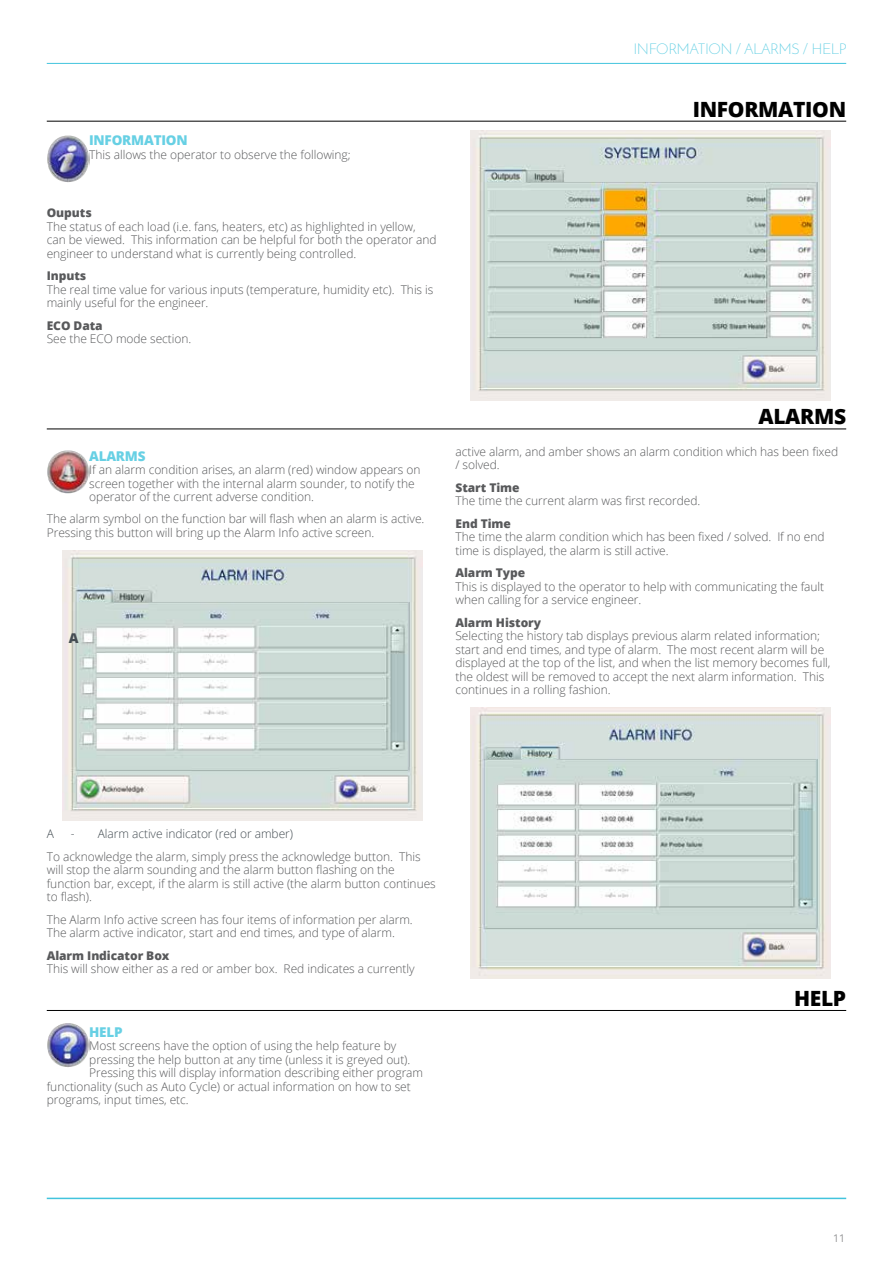
<style>
.page{position:relative;width:893px;height:1263px;background:#fff}
.page>*{position:absolute;margin:0;border:0;box-sizing:border-box;transform-origin:0 0}
.t1{font:800 21px "Open Sans";letter-spacing:-.015em;color:#000}
.t2{font:300 15px "Josefin Sans";letter-spacing:-.03em;color:#67d0e4}
.t3{font:800 13.5px "Open Sans";letter-spacing:-.015em;color:#67d0e4}
.t4{font:800 13.5px "Open Sans";color:#444d53}
.t5{font:300 12px/13.5px "Open Sans";letter-spacing:-.005em;color:#58595b}
.t6{font:800 12px "Open Sans";letter-spacing:-.005em;color:#58595b}
.t7{font:300 12px "Open Sans";letter-spacing:-.005em;color:#444d53}
.t8{font:300 10.5px "Open Sans";color:#58595b}
</style>
<div class="page">
<hr style="left:47px;top:63px;width:799px;height:1px;background:#42c4dd">
<hr style="left:47px;top:121px;width:799px;height:1px;background:#000">
<img style="left:47px;top:135px;width:42px;height:47px">
<hr style="left:47px;top:1198px;width:799px;height:1px;background:#42c4dd">
<img style="left:471px;top:131px;width:360px;height:270px">
<hr style="left:47px;top:429px;width:799px;height:1px;background:#000">
<img style="left:47px;top:450px;width:42px;height:44px">
<img style="left:471px;top:708px;width:360px;height:270px">
<img style="left:62px;top:551px;width:360px;height:270px">
<hr style="left:47px;top:1010px;width:799px;height:1px;background:#000">
<img style="left:47px;top:1024px;width:42px;height:43px">
<p class="t3" style="left:89px;top:130px;width:100px">INFORMATION</p>
<p class="t5" style="left:89px;top:148px;width:263px">This allows the operator to observe the following;</p>
<p class="t6" style="left:47px;top:204px;width:46px">Ouputs</p>
<p class="t5" style="left:47px;top:219px;width:391px">The status of each load (i.e. fans, heaters, etc) as highlighted in yellow, can be viewed. This information can be helpful for both the operator and engineer to understand what is currently being controlled.</p>
<p class="t6" style="left:47px;top:267px;width:41px">Inputs</p>
<p class="t5" style="left:47px;top:282px;width:388px">The real time value for various inputs (temperature, humidity etc). This is mainly useful for the engineer.</p>
<p class="t6" style="left:47px;top:316px;width:57px">ECO Data</p>
<p class="t5" style="left:47px;top:332px;width:146px">See the ECO mode section.</p>
<p class="t2" style="left:633px;top:40px;width:215px">INFORMATION / ALARMS / HELP</p>
<h1 class="t1" style="left:693px;top:93px;width:155px">INFORMATION</h1>
<p class="t3" style="left:89px;top:445px;width:58px">ALARMS</p>
<p class="t5" style="left:89px;top:463px;width:333px">If an alarm condition arises, an alarm (red) window appears on screen together with the internal alarm sounder, to notify the operator of the current adverse condition.</p>
<p class="t5" style="left:47px;top:512px;width:379px">The alarm symbol on the function bar will flash when an alarm is active.<br>Pressing this button will bring up the Alarm Info active screen.</p>
<p class="t4" style="left:69px;top:628px;width:11px">A</p>
<h1 class="t1" style="left:758px;top:401px;width:89px">ALARMS</h1>
<p class="t5" style="left:455px;top:444px;width:384px">active alarm, and amber shows an alarm condition which has been fixed / solved.</p>
<p class="t6" style="left:455px;top:478px;width:66px">Start Time</p>
<p class="t5" style="left:455px;top:494px;width:246px">The time the current alarm was first recorded.</p>
<p class="t6" style="left:455px;top:514px;width:57px">End Time</p>
<p class="t5" style="left:455px;top:530px;width:371px">The time the alarm condition which has been fixed / solved. If no end time is displayed, the alarm is still active.</p>
<p class="t6" style="left:455px;top:564px;width:71px">Alarm Type</p>
<p class="t5" style="left:455px;top:579px;width:370px">This is displayed to the operator to help with communicating the fault when calling for a service engineer.</p>
<p class="t6" style="left:455px;top:613px;width:87px">Alarm History</p>
<p class="t5" style="left:455px;top:629px;width:377px">Selecting the history tab displays previous alarm related information; start and end times, and type of alarm. The most recent alarm will be displayed at the top of the list, and when the list memory becomes full, the oldest will be removed to accept the next alarm information. This continues in a rolling fashion.</p>
<p class="t7" style="left:47px;top:826px;width:9px">A</p>
<p class="t7" style="left:71px;top:826px;width:224px">- Alarm active indicator (red or amber)</p>
<p class="t5" style="left:47px;top:849px;width:391px">To acknowledge the alarm, simply press the acknowledge button. This will stop the alarm sounding and the alarm button flashing on the function bar, except, if the alarm is still active (the alarm button continues to flash).</p>
<p class="t5" style="left:47px;top:912px;width:367px">The Alarm Info active screen has four items of information per alarm.<br>The alarm active indicator, start and end times, and type of alarm.</p>
<p class="t6" style="left:47px;top:946px;width:124px">Alarm Indicator Box</p>
<p class="t5" style="left:47px;top:962px;width:369px">This will show either as a red or amber box. Red indicates a currently</p>
<p class="t3" style="left:89px;top:1021px;width:35px">HELP</p>
<p class="t5" style="left:89px;top:1039px;width:309px">Most screens have the option of using the help feature by</p>
<p class="t5" style="left:89px;top:1052px;width:323px">pressing the help button at any time (unless it is greyed out).</p>
<p class="t5" style="left:89px;top:1066px;width:335px">Pressing this will display information describing either program</p>
<p class="t5" style="left:47px;top:1079px;width:365px">functionality (such as Auto Cycle) or actual information on how to set</p>
<p class="t5" style="left:47px;top:1093px;width:143px">programs, input times, etc.</p>
<h1 class="t1" style="left:794px;top:982px;width:54px">HELP</h1>
<p class="t8" style="left:833px;top:1231px;width:13px">11</p>
</div>
